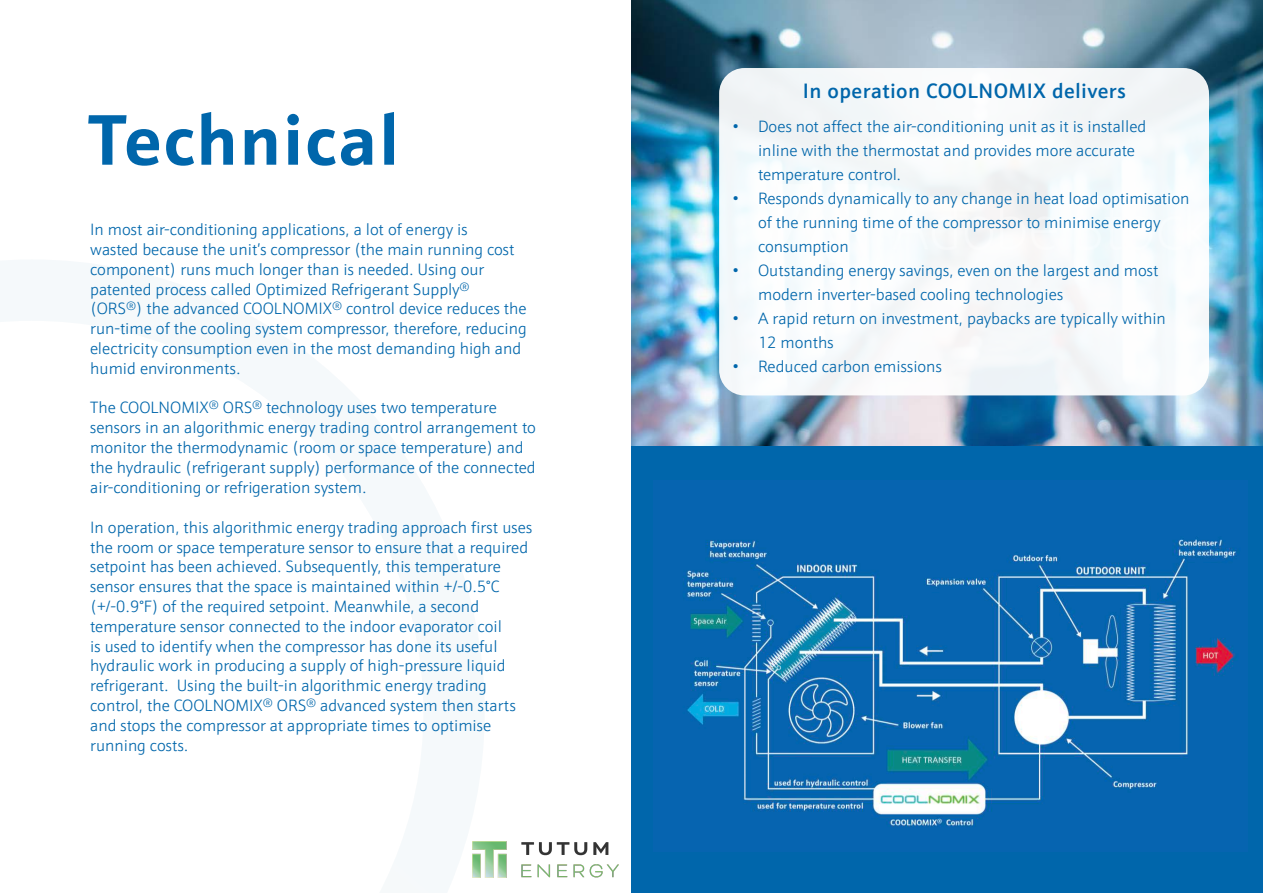
<style>
.page{position:relative;width:1263px;height:893px;background:#fff}
.page>*{position:absolute;margin:0;border:0;box-sizing:border-box;transform-origin:0 0}
.t1{font:700 72px "Schnebel Sans Pro";letter-spacing:.02em;color:#0066ab}
.Important_text_bold{font:500 21px "Schnebel Sans Pro";letter-spacing:.02em;color:#0066ab}
.Blue_body_text{font:300 16.5px/19.8px "Schnebel Sans Pro";color:#0066ab}
</style>
<div class="page">
<img style="left:631px;top:0;width:632px;height:446px">
<div style="left:719px;top:68px;width:490px;height:327px;background:#f7fafb;border-radius:25px"></div>
<div style="left:631px;top:446px;width:632px;height:447px;background:#0066ab"></div>
<img style="left:683px;top:539px;width:554px;height:288px">
<img style="left:473px;top:841px;width:145px;height:37px">
<p class="t1" style="left:87px;top:93px;width:314px">Technical</p>
<p class="Blue_body_text" style="left:90px;top:219px;width:426px">In most air-conditioning applications, a lot of energy is wasted because the unit’s compressor (the main running cost component) runs much longer than is needed. Using our patented process called Optimized Refrigerant Supply®</p>
<p class="Blue_body_text" style="left:90px;top:299px;width:438px">(ORS®) the advanced COOLNOMIX® control device reduces the</p>
<p class="Blue_body_text" style="left:90px;top:318px;width:438px">run-time of the cooling system compressor, therefore, reducing electricity consumption even in the most demanding high and humid environments.</p>
<p class="Blue_body_text" style="left:90px;top:398px;width:447px">The COOLNOMIX® ORS® technology uses two temperature sensors in an algorithmic energy trading control arrangement to monitor the thermodynamic (room or space temperature) and the hydraulic (refrigerant supply) performance of the connected air-conditioning or refrigeration system.</p>
<p class="Blue_body_text" style="left:90px;top:517px;width:444px">In operation, this algorithmic energy trading approach first uses the room or space temperature sensor to ensure that a required setpoint has been achieved. Subsequently, this temperature sensor ensures that the space is maintained within +/-0.5°C (+/-0.9°F) of the required setpoint. Meanwhile, a second temperature sensor connected to the indoor evaporator coil<br>is used to identify when the compressor has done its useful hydraulic work in producing a supply of high-pressure liquid refrigerant. Using the built-in algorithmic energy trading control, the COOLNOMIX® ORS® advanced system then starts and stops the compressor at appropriate times to optimise running costs.</p>
<p class="Important_text_bold" style="left:803px;top:77px;width:325px">In operation COOLNOMIX delivers</p>
<p class="Blue_body_text" style="left:758px;top:114px;width:390px;line-height:24px;text-indent:-27px">• Does not affect the air-conditioning unit as it is installed inline with the thermostat and provides more accurate temperature control.</p>
<p class="Blue_body_text" style="left:758px;top:186px;width:433px;line-height:24px;text-indent:-27px">• Responds dynamically to any change in heat load optimisation of the running time of the compressor to minimise energy consumption</p>
<p class="Blue_body_text" style="left:758px;top:258px;width:402px;line-height:24px;text-indent:-27px">• Outstanding energy savings, even on the largest and most modern inverter-based cooling technologies</p>
<p class="Blue_body_text" style="left:758px;top:306px;width:409px;line-height:24px;text-indent:-27px">• A rapid return on investment, paybacks are typically within<br>12 months</p>
<p class="Blue_body_text" style="left:731px;top:356px;width:212px">• Reduced carbon emissions</p>
</div>
